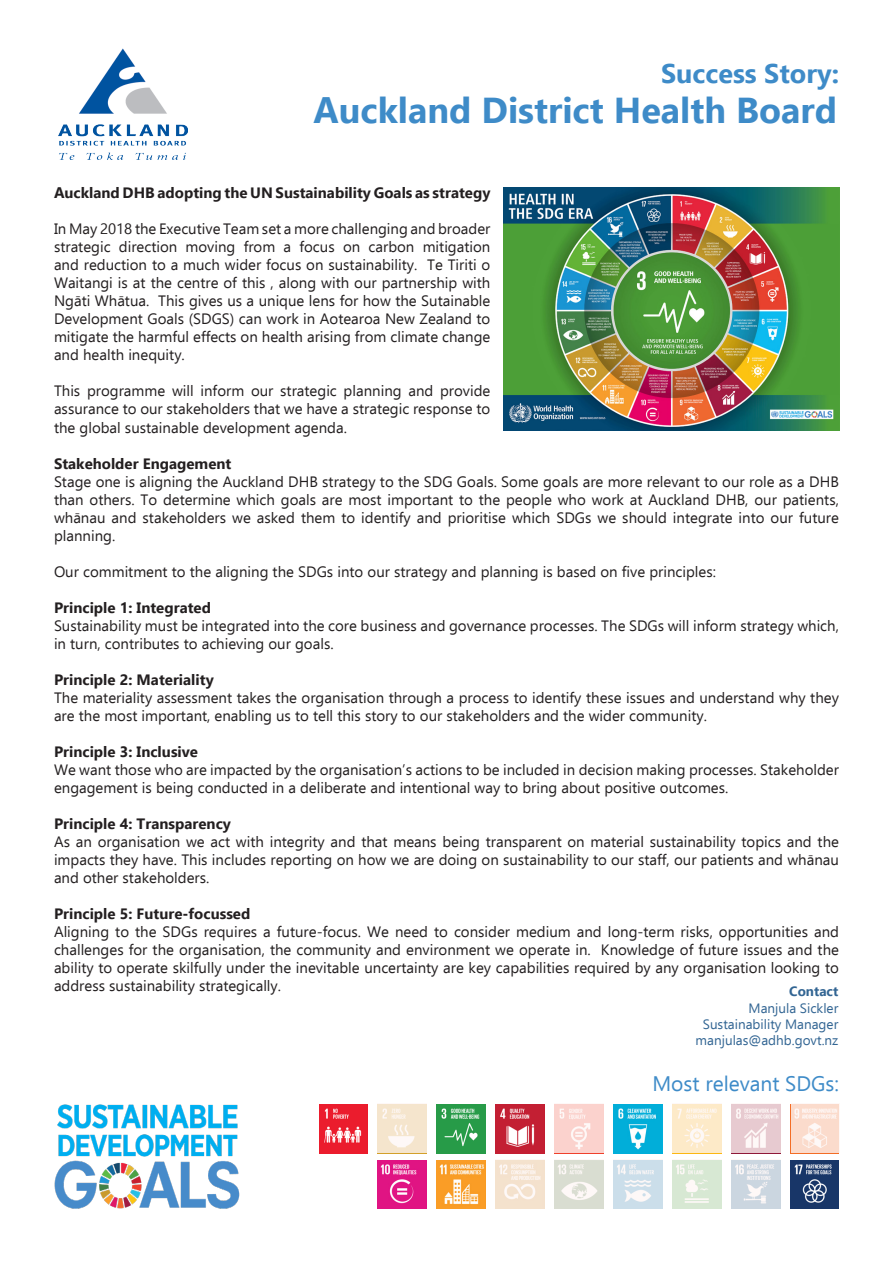
<style>
.page{position:relative;width:893px;height:1263px;background:#fff}
.page>*{position:absolute;margin:0;border:0;box-sizing:border-box;transform-origin:0 0}
.t1{font:700 36px "Ebrima";color:#3e8bc8}
.t2{font:700 27px "Ebrima";color:#3e8bc8}
.t3{font:21px "Ebrima";color:#3e8bc8}
.t4{font:15px/18px "Ebrima";color:#231f20;text-align:justify}
.t5{font:700 15px "Ebrima";color:#231f20}
.t6{font:13.5px "Ebrima";color:#326593}
.t7{font:700 13.5px "Ebrima";color:#326593}
</style>
<div class="page">
<img style="left:54px;top:1104px;width:186px;height:105px">
<img style="left:59px;top:48px;width:128px;height:111px">
<img style="left:503px;top:187px;width:336px;height:244px">
<svg style="left:731px;top:1104px;width:49px;height:49px;background:#ebd2d7"></svg>
<svg style="left:790px;top:1104px;width:49px;height:49px;background:#fbddd0"></svg>
<svg style="left:319px;top:1104px;width:49px;height:49px;background:#ed3b4a"></svg>
<svg style="left:377px;top:1160px;width:50px;height:49px;background:#e32f91"></svg>
<svg style="left:437px;top:1160px;width:49px;height:49px;background:#f9b153"></svg>
<svg style="left:377px;top:1104px;width:50px;height:49px;background:#f6e7d2"></svg>
<svg style="left:436px;top:1104px;width:50px;height:49px;background:#3ea55b"></svg>
<svg style="left:495px;top:1104px;width:50px;height:49px;background:#ce4959"></svg>
<svg style="left:554px;top:1104px;width:50px;height:49px;background:#fbd6d1"></svg>
<svg style="left:613px;top:1104px;width:50px;height:49px;background:#27b9de"></svg>
<svg style="left:495px;top:1160px;width:50px;height:49px;background:#f5e5d4"></svg>
<svg style="left:790px;top:1160px;width:49px;height:49px;background:#38517c"></svg>
<svg style="left:613px;top:1160px;width:50px;height:49px;background:#d3e2ec"></svg>
<svg style="left:672px;top:1104px;width:49px;height:49px;background:#fdebce"></svg>
<svg style="left:672px;top:1160px;width:49px;height:49px;background:#dcead7"></svg>
<svg style="left:731px;top:1160px;width:49px;height:49px;background:#d3dbe3"></svg>
<svg style="left:554px;top:1160px;width:50px;height:49px;background:#dfe1d7"></svg>
<h2 class="t2" style="left:661px;top:53px;width:179px">Success Story:</h2>
<p class="t1" style="left:313px;top:84px;width:525px">Auckland District Health Board</p>
<p class="t5" style="left:54px;top:182px;width:438px">Auckland DHB adopting the UN Sustainability Goals as strategy</p>
<p class="t4" style="left:54px;top:220px;width:438px">In May 2018 the Executive Team set a more challenging and broader strategic direction moving from a focus on carbon mitigation and reduction to a much wider focus on sustainability. Te Tiriti o Waitangi is at the centre of this , along with our partnership with Ngāti Whātua. This gives us a unique lens for how the Sutainable Development Goals (SDGS) can work in Aotearoa New Zealand to mitigate the harmful effects on health arising from climate change and health inequity.</p>
<p class="t4" style="left:54px;top:382px;width:438px">This programme will inform our strategic planning and provide assurance to our stakeholders that we have a strategic response to the global sustainable development agenda.</p>
<p class="t5" style="left:54px;top:452px;width:179px">Stakeholder Engagement</p>
<p class="t4" style="left:54px;top:472px;width:786px">Stage one is aligning the Auckland DHB strategy to the SDG Goals. Some goals are more relevant to our role as a DHB than others. To determine which goals are most important to the people who work at Auckland DHB, our patients, whānau and stakeholders we asked them to identify and prioritise which SDGs we should integrate into our future planning.</p>
<p class="t4" style="left:54px;top:562px;width:663px">Our commitment to the aligning the SDGs into our strategy and planning is based on five principles:</p>
<p class="t5" style="left:54px;top:596px;width:158px">Principle 1: Integrated</p>
<p class="t4" style="left:54px;top:616px;width:786px">Sustainability must be integrated into the core business and governance processes. The SDGs will inform strategy which, in turn, contributes to achieving our goals.</p>
<p class="t5" style="left:54px;top:668px;width:161px">Principle 2: Materiality</p>
<p class="t4" style="left:54px;top:688px;width:786px">The materiality assessment takes the organisation through a process to identify these issues and understand why they are the most important, enabling us to tell this story to our stakeholders and the wider community.</p>
<p class="t5" style="left:54px;top:740px;width:146px">Principle 3: Inclusive</p>
<p class="t4" style="left:54px;top:760px;width:786px">We want those who are impacted by the organisation’s actions to be included in decision making processes. Stakeholder engagement is being conducted in a deliberate and intentional way to bring about positive outcomes.</p>
<p class="t5" style="left:54px;top:812px;width:178px">Principle 4: Transparency</p>
<p class="t4" style="left:54px;top:832px;width:786px">As an organisation we act with integrity and that means being transparent on material sustainability topics and the impacts they have. This includes reporting on how we are doing on sustainability to our staff, our patients and whānau and other stakeholders.</p>
<p class="t5" style="left:54px;top:902px;width:198px">Principle 5: Future-focussed</p>
<p class="t4" style="left:54px;top:922px;width:786px">Aligning to the SDGs requires a future-focus. We need to consider medium and long-term risks, opportunities and challenges for the organisation, the community and environment we operate in. Knowledge of future issues and the ability to operate skilfully under the inevitable uncertainty are key capabilities required by any organisation looking to address sustainability strategically.</p>
<p class="t7" style="left:789px;top:981px;width:51px">Contact</p>
<p class="t6" style="left:748px;top:998px;width:91px">Manjula Sickler</p>
<p class="t6" style="left:703px;top:1014px;width:137px">Sustainability Manager</p>
<p class="t6" style="left:696px;top:1031px;width:144px">manjulas@adhb.govt.nz</p>
<h3 class="t3" style="left:652px;top:1068px;width:188px">Most relevant SDGs:</h3>
</div>
